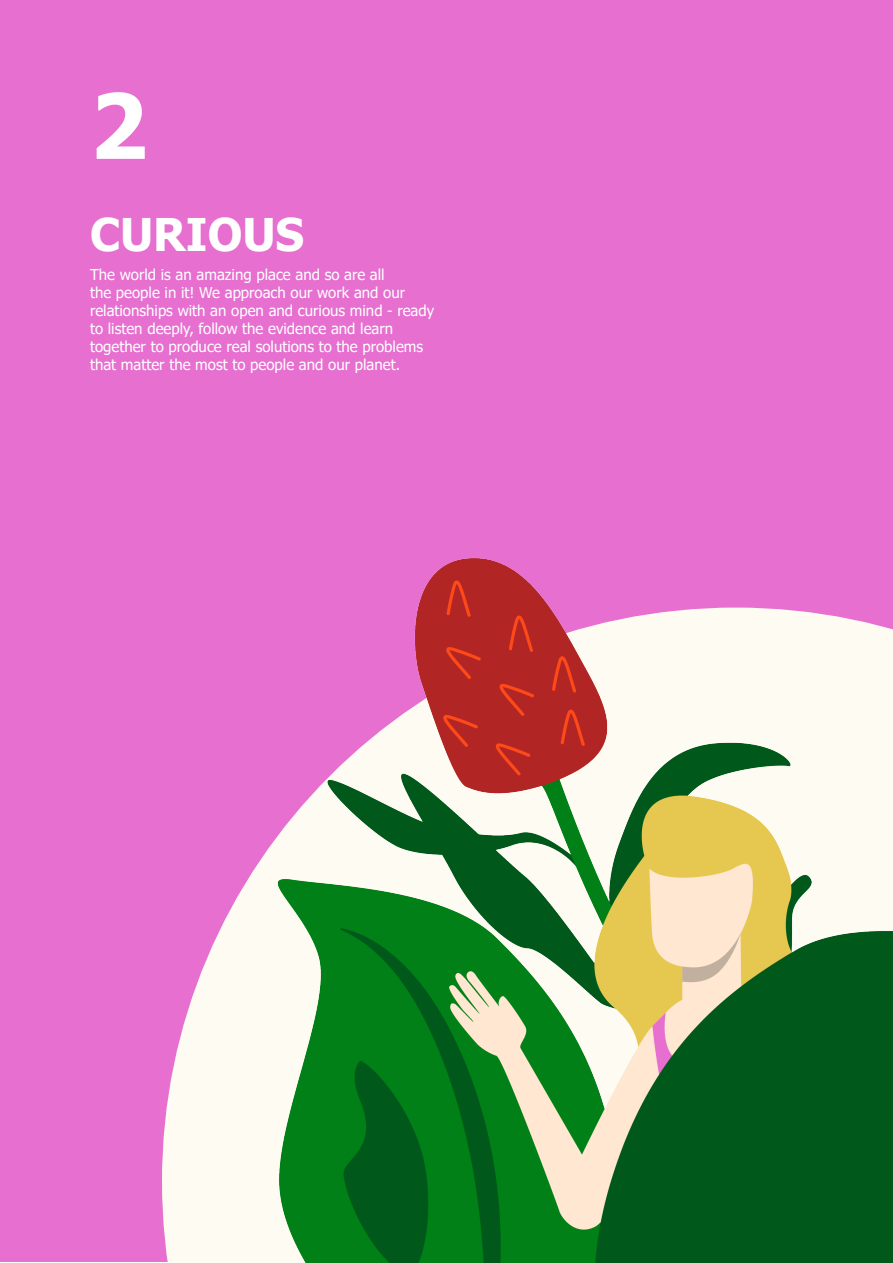
<style>
.page{position:relative;width:893px;height:1263px;background:#fff}
.page>*{position:absolute;margin:0;border:0;box-sizing:border-box;transform-origin:0 0}
.t1{font:700 90px "Tahoma";color:#fff}
.Value_Titles{font:700 45px "Tahoma";color:#fff}
.Body_copy{font:15px/18px "Tahoma";color:#fff}
</style>
<div class="page">
<div style="left:0;top:0;width:893px;height:1261px;background:#e66fcf"></div>
<svg style="left:162px;top:864px;width:96px;height:399px;fill:#fefbf2"></svg>
<img style="left:258px;top:558px;width:635px;height:705px">
<p class="t1" style="left:90px;top:63px;width:59px">2</p>
<p class="Value_Titles" style="left:90px;top:203px;width:216px">CURIOUS</p>
<p class="Body_copy" style="left:90px;top:267px;width:346px">The world is an amazing place and so are all<br>the people in it! We approach our work and our relationships with an open and curious mind - ready to listen deeply, follow the evidence and learn together to produce real solutions to the problems that matter the most to people and our planet.</p>
</div>
